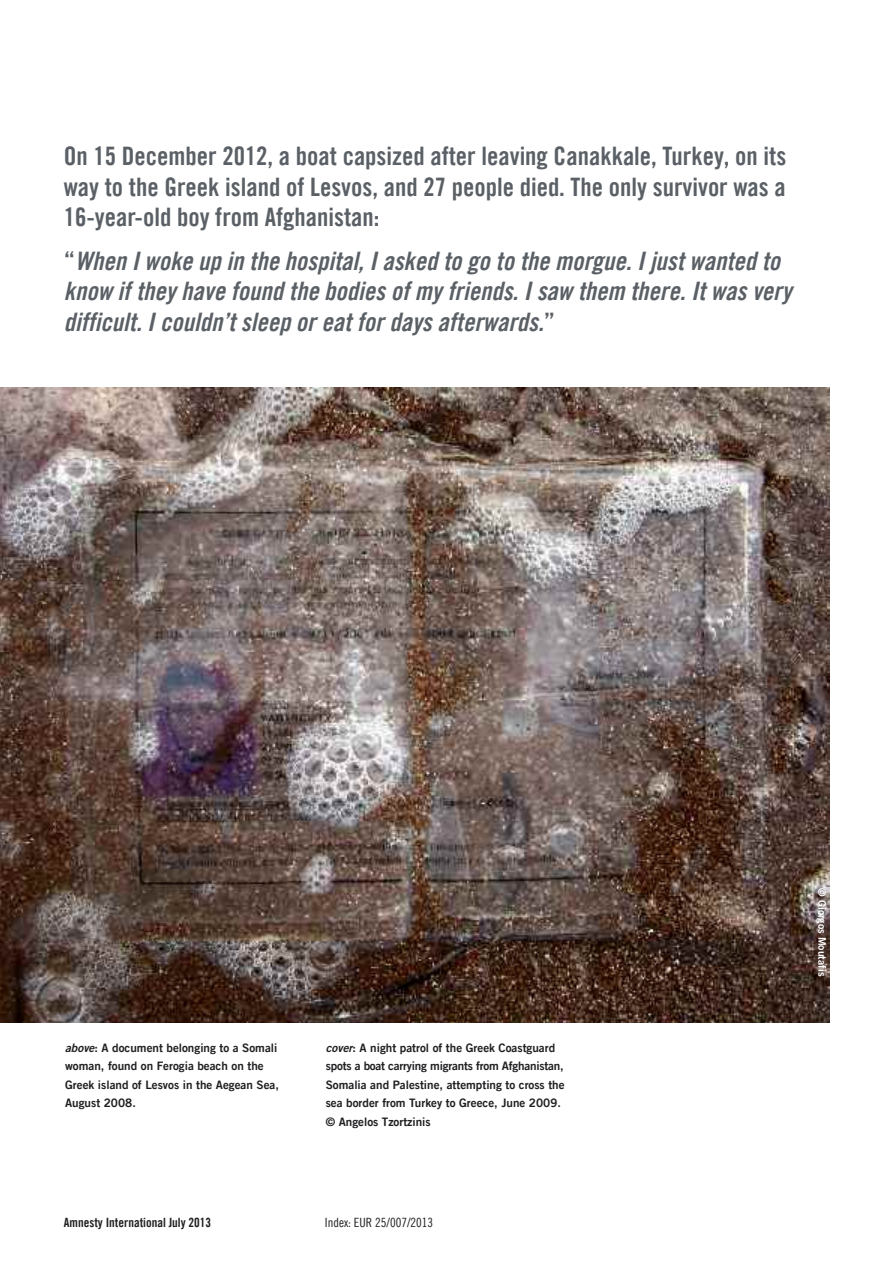
<style>
.page{position:relative;width:893px;height:1263px;background:#fff}
.page>*{position:absolute;margin:0;border:0;box-sizing:border-box;transform-origin:0 0}
.t1{font:25.5px/30.6px "Amnesty Trade Gothic Bd Cn 20 Ob";color:#5a6065}
.t2{font:25.5px/30.6px "Amnesty Trade Gothic Bd Cn 20";color:#5a6065;text-align:justify}
.t3{font:12.75px "Amnesty Trade Gothic Bd Cn 20";color:#201e21}
.t4{font:12.75px "Amnesty Trade Gothic Cn 18";color:#201e21}
.t5{font:11.7px/18.5px "Amnesty Trade Gothic Bd 2";color:#201e21}
.t6{font:10.5px "Amnesty Trade Gothic Bd 2";color:#fff}
.s1{font-family:"Amnesty Trade Gothic Bd Cn 20"}
.s2{font-family:"Amnesty Trade Gothic Bd 2 Obl"}
</style>
<div class="page">
<img style="left:0;top:388px;width:829px;height:635px">
<h1 class="t2" style="left:64px;top:140px;width:724px">On 15 December 2012, a boat capsized after leaving Canakkale, Turkey, on its way to the Greek island of Lesvos, and 27 people died. The only survivor was a 16-year-old boy from Afghanistan:</h1>
<h1 class="t1" style="left:64px;top:245px;width:729px"><span class="s1">“</span>When I woke up in the hospital, I asked to go to the morgue. I just wanted to know if they have found the bodies of my friends. I saw them there. It was very difficult. I couldn’t sleep or eat for days afterwards.<span class="s1">”</span></h1>
<p class="t5" style="left:65px;top:1038px;width:215px"><span class="s2">above</span>: A document belonging to a Somali woman, found on Ferogia beach on the<br>Greek island of Lesvos in the Aegean Sea,<br>August 2008.</p>
<p class="t5" style="left:326px;top:1038px;width:240px"><span class="s2">cover</span>: A night patrol of the Greek Coastguard spots a boat carrying migrants from Afghanistan, Somalia and Palestine, attempting to cross the sea border from Turkey to Greece, June 2009. © Angelos Tzortzinis</p>
<p class="t3" style="left:64px;top:1214px;width:149px">Amnesty International July 2013</p>
<p class="t4" style="left:325px;top:1214px;width:110px">index: eur 25/007/2013</p>
<p class="t6" style="left:829px;top:888px;width:90px;rotate:90deg">© Giorgos Moutafis</p>
</div>
